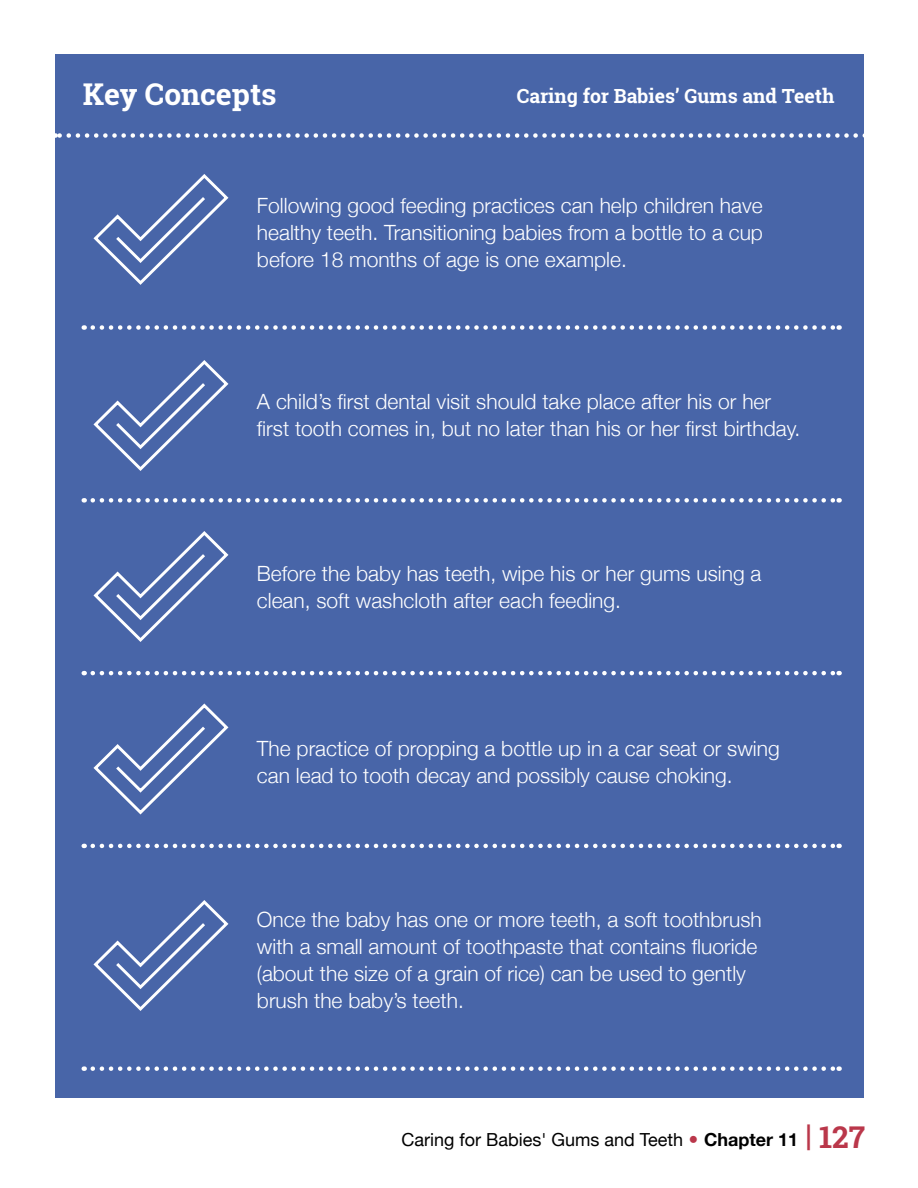
<style>
.page{position:relative;width:918px;height:1188px;background:#fff}
.page>*{position:absolute;margin:0;border:0;box-sizing:border-box;transform-origin:0 0}
.t1{font:700 30px "Roboto Slab";color:#fff}
.t2{font:300 21px/27px "Helvetica Neue";color:#fff}
.t3{font:700 19.5px "Roboto Slab";color:#fff}
.t4{font:18px "Helvetica Neue";color:#000}
.s1{font-weight:700}
.s2{font-family:"Roboto Slab";font-weight:700;font-size:30px;color:#ba374a}
</style>
<div class="page">
<div style="left:56px;top:54px;width:808px;height:1044px;background:#4865a8"></div>
<svg style="left:55px;top:133px;width:801px;height:5px"></svg>
<svg style="left:93px;top:325px;width:747px;height:5px"></svg>
<svg style="left:93px;top:498px;width:747px;height:5px"></svg>
<svg style="left:93px;top:671px;width:747px;height:4px"></svg>
<svg style="left:93px;top:844px;width:747px;height:4px"></svg>
<svg style="left:93px;top:1066px;width:747px;height:5px"></svg>
<svg style="left:93px;top:174px;width:136px;height:111px"></svg>
<svg style="left:93px;top:360px;width:136px;height:111px"></svg>
<svg style="left:93px;top:531px;width:136px;height:111px"></svg>
<svg style="left:93px;top:703px;width:136px;height:112px"></svg>
<svg style="left:93px;top:900px;width:136px;height:111px"></svg>
<h2 class="t1" style="left:83px;top:73px;width:195px">Key Concepts</h2>
<h2 class="t3" style="left:517px;top:82px;width:319px">Caring for Babies’ Gums and Teeth</h2>
<p class="t2" style="left:257px;top:190px;width:508px;text-align:justify">Following good feeding practices can help children have healthy teeth. Transitioning babies from a bottle to a cup before 18 months of age is one example.</p>
<p class="t2" style="left:257px;top:386px;width:545px">A child’s first dental visit should take place after his or her first tooth comes in, but no later than his or her first birthday.</p>
<p class="t2" style="left:257px;top:559px;width:506px">Before the baby has teeth, wipe his or her gums using a clean, soft washcloth after each feeding.</p>
<p class="t2" style="left:257px;top:734px;width:524px">The practice of propping a bottle up in a car seat or swing can lead to tooth decay and possibly cause choking.</p>
<p class="t2" style="left:257px;top:905px;width:506px">Once the baby has one or more teeth, a soft toothbrush with a small amount of toothpaste that contains fluoride (about the size of a grain of rice) can be used to gently brush the baby’s teeth.</p>
<p class="t4" style="left:401px;top:1127px;width:465px">Caring for Babies' Gums and Teeth <span class="s1">Chapter 11</span> <span class="s2">| 127</span></p>
</div>
